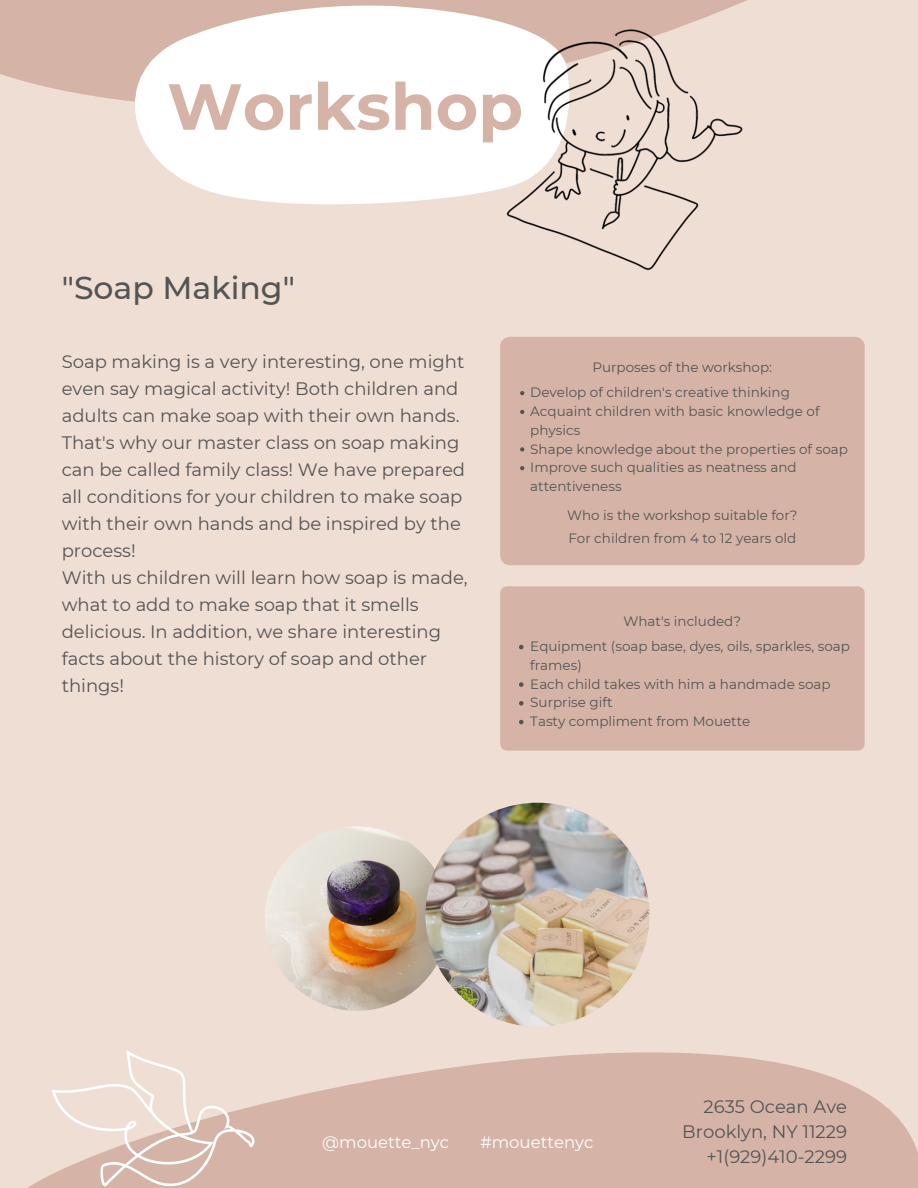
<style>
.page{position:relative;width:918px;height:1188px;background:#efded4}
.page>*{position:absolute;margin:0;border:0;box-sizing:border-box;transform-origin:0 0}
.t1{font:700 64.95px "Montserrat";color:#d5b4a7}
.t2{font:500 31.5px "Montserrat";color:#545454}
.t3{font:18px/27px "Montserrat";color:#545454}
.t4{font:16.5px "Montserrat";color:#fff}
.t5{font:13.5px/18.8px "Montserrat";color:#545454}
</style>
<div class="page">
<svg style="left:0;top:0;width:747px;height:102px;background:#d7b8ab"></svg>
<svg style="left:27px;top:908px;width:891px;height:280px"></svg>
<svg style="left:51px;top:1050px;width:204px;height:137px"></svg>
<svg style="left:135px;top:5px;width:435px;height:200px"></svg>
<img style="left:480px;top:10px;width:267px;height:261px">
<img style="left:265px;top:826px;width:184px;height:185px;border-radius:50%">
<img style="left:425px;top:803px;width:224px;height:224px;border-radius:50%">
<div style="left:500px;top:337px;width:365px;height:228px;background:#d5b4a7;border-radius:10px"></div>
<div style="left:500px;top:586px;width:365px;height:165px;background:#d5b4a7;border-radius:7px"></div>
<div style="left:173px;top:16px;width:367px;height:184px;background:#fff"></div>
<svg style="left:520px;top:391px;width:4px;height:4px"></svg>
<svg style="left:520px;top:410px;width:4px;height:4px"></svg>
<svg style="left:520px;top:447px;width:4px;height:5px"></svg>
<svg style="left:520px;top:466px;width:4px;height:4px"></svg>
<svg style="left:519px;top:645px;width:4px;height:4px"></svg>
<svg style="left:519px;top:682px;width:4px;height:5px"></svg>
<svg style="left:519px;top:701px;width:4px;height:5px"></svg>
<svg style="left:519px;top:720px;width:4px;height:4px"></svg>
<div style="left:635px;top:1075px;width:259px;height:113px;background:#d5b4a7"></div>
<h1 class="t1" style="left:167px;top:67px;width:357px">Workshop</h1>
<h2 class="t2" style="left:62px;top:269px;width:235px">"Soap Making"</h2>
<p class="t3" style="left:62px;top:348px;width:408px">Soap making is a very interesting, one might even say magical activity! Both children and adults can make soap with their own hands.<br>That's why our master class on soap making can be called family class! We have prepared all conditions for your children to make soap with their own hands and be inspired by the process!<br>With us children will learn how soap is made, what to add to make soap that it smells delicious. In addition, we share interesting facts about the history of soap and other things!</p>
<p class="t5" style="left:592px;top:358px;width:181px">Purposes of the workshop:</p>
<p class="t5" style="left:530px;top:383px;width:319px">Develop of children's creative thinking<br>Acquaint children with basic knowledge of physics<br>Shape knowledge about the properties of soap<br>Improve such qualities as neatness and attentiveness</p>
<p class="t5" style="left:567px;top:504px;width:232px;line-height:22.8px">Who is the workshop suitable for?<br>For children from 4 to 12 years old</p>
<p class="t5" style="left:623px;top:612px;width:119px">What's included?</p>
<p class="t5" style="left:530px;top:637px;width:321px">Equipment (soap base, dyes, oils, sparkles, soap frames)<br>Each child takes with him a handmade soap<br>Surprise gift<br>Tasty compliment from Mouette</p>
<p class="t4" style="left:322px;top:1132px;width:128px">@mouette_nyc</p>
<p class="t4" style="left:480px;top:1132px;width:115px">#mouettenyc</p>
<p class="t3" style="left:682px;top:1094px;width:166px;line-height:24.8px;text-align:right">2635 Ocean Ave<br>Brooklyn, NY 11229 +1(929)410-2299</p>
</div>
